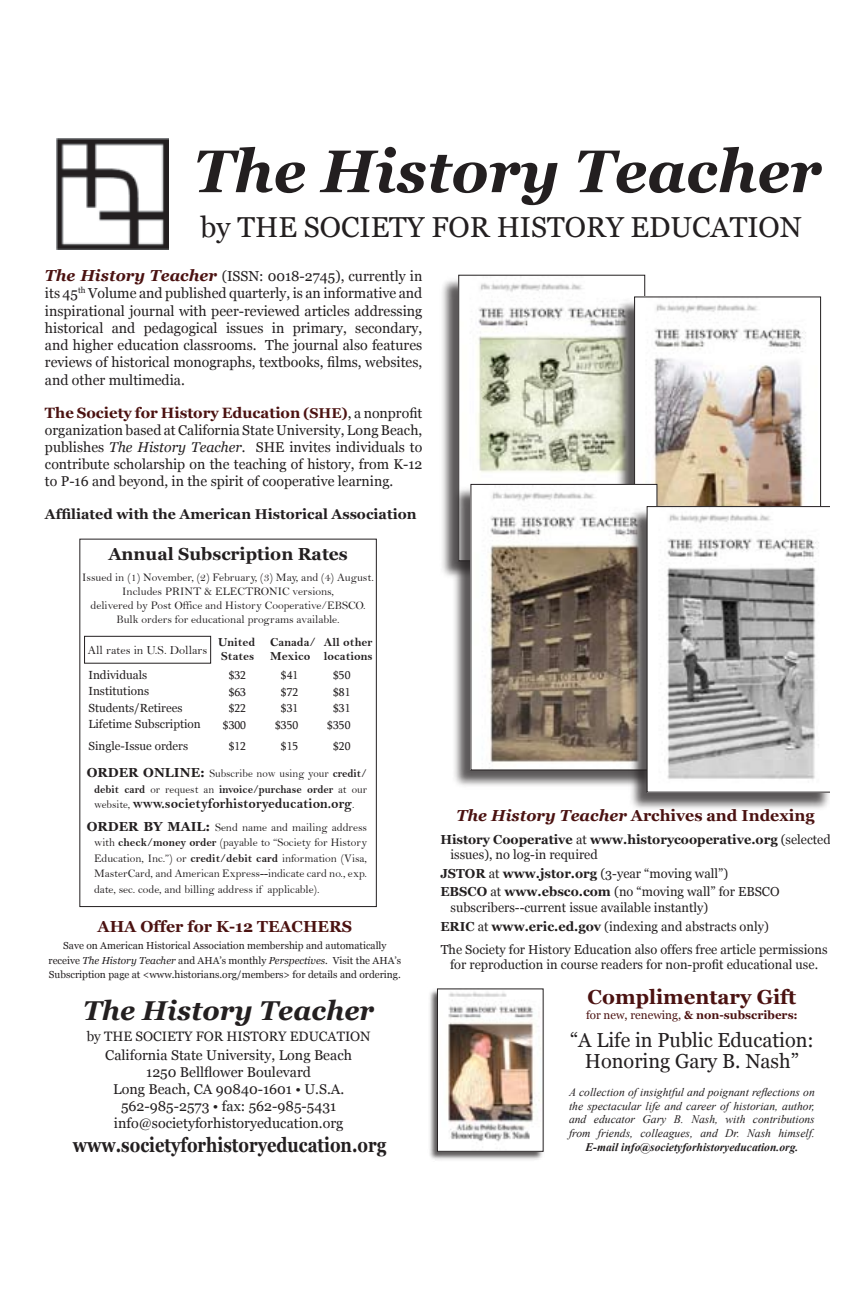
<style>
.page{position:relative;width:864px;height:1296px;background:#fff}
.page>*{position:absolute;margin:0;border:0;box-sizing:border-box;transform-origin:0 0}
.t1{font:italic 700 60px "Georgia";color:#231f20}
.t2{font:28.8px "Georgia";color:#231f20}
.t3{font:italic 700 27.2px "Georgia";color:#231f20}
.t4{font:20.2px/21.8px "Georgia";color:#231f20;text-align:center}
.t5{font:700 20.2px "Georgia";color:#231f20;scale:.82 1}
.t6{font:700 20.2px "Georgia";color:#4b1211}
.t7{font:700 17.4px "Georgia";color:#231f20}
.t8{font:700 16px "Georgia";color:#4b1211}
.t9{font:700 15px "Georgia";color:#4b1211}
.t10{font:14.4px/17.4px "Georgia";color:#231f20;text-align:justify}
.t11{font:14.4px "Bell MT Bold";color:#231f20;scale:.96 1}
.t12{font:14.2px/17px "Georgia";color:#231f20;text-align:justify}
.t13{font:700 14.2px "Georgia";color:#231f20}
.t14{font:13.6px "Georgia";color:#231f20}
.t15{font:13px/18.6px "Georgia";color:#231f20}
.t16{font:700 13px/15.6px "Georgia";color:#231f20}
.t17{font:12.4px/14.8px "Bell MT Bold";color:#231f20}
.t18{font:12.4px "Bell";color:#231f20}
.t19{font:11.8px/16.6px "Georgia";color:#231f20}
.t20{font:11.6px/15.4px "Bell";color:#231f20;text-align:center}
.t21{font:italic 11.6px/14px "Times New Roman";color:#231f20;text-align:justify}
.t22{font:11.6px "Sylfaen";color:#231f20}
.t23{font:italic 700 11.6px "Times New Roman";color:#231f20}
.t24{font:700 11.6px "Georgia";color:#4b1211}
.t25{font:11.4px "Bell MT Bold";color:#231f20;scale:.96 1}
.t26{font:11.4px "Bell";color:#231f20;scale:.96 1}
.t27{font:10.2px/14.4px "Georgia";color:#231f20;text-align:center}
.s1{font-weight:700;font-style:italic;font-size:16px;color:#4b1211}
.s2{font-size:14.2px}
.s3{font-weight:400;font-size:14.2px;color:#231f20}
.s4{font-style:italic}
.s5{font-family:"Georgia";font-weight:700;font-size:13px}
.s6{font-family:"Bell MT Bold"}
.s7{font-family:"Bell"}
.s8{font-family:"Bell";font-size:11.4px}
.s9{font-weight:400}
.s10{font-weight:700}
</style>
<div class="page">
<img style="left:57px;top:139px;width:111px;height:110px">
<div style="left:80px;top:539px;width:297px;height:368px;border:1px solid #231f20"></div>
<div style="left:84px;top:636px;width:127px;height:27px;border:1px solid #231f20"></div>
<div style="left:427px;top:987px;width:118px;height:175px;background:#231f20;opacity:.75"></div>
<img style="left:439px;top:991px;width:102px;height:159px">
<div style="left:437px;top:989px;width:106px;height:163px;border:1px solid #231f20"></div>
<div style="left:440px;top:276px;width:204px;height:305px;background:#231f20;opacity:.75"></div>
<img style="left:461px;top:277px;width:182px;height:209px">
<div style="left:616px;top:298px;width:204px;height:304px;background:#231f20;opacity:.75"></div>
<img style="left:636px;top:299px;width:183px;height:207px">
<div style="left:634px;top:297px;width:187px;height:286px;border:1px solid #231f20"></div>
<div style="left:452px;top:486px;width:204px;height:304px;background:#231f20;opacity:.75"></div>
<img style="left:473px;top:486px;width:182px;height:282px">
<div style="left:628px;top:508px;width:202px;height:304px;background:#231f20;opacity:.75"></div>
<svg style="left:647px;top:506px;width:183px;height:286px"></svg>
<h1 class="t1" style="left:194px;top:137px;width:629px">The History Teacher</h1>
<h2 class="t2" style="left:201px;top:211px;width:603px">by THE SOCIETY FOR HISTORY EDUCATION</h2>
<p class="t10" style="left:45px;top:267px;width:379px"><span class="s1">The History Teacher</span> (ISSN: 0018-2745), currently in its 45<sup>th</sup> Volume and published quarterly, is an informative and inspirational journal with peer-reviewed articles addressing historical and pedagogical issues in primary, secondary, and higher education classrooms. The journal also features reviews of historical monographs, textbooks, films, websites, and other multimedia.</p>
<p class="t9" style="left:45px;top:404px;width:379px">The Society for History Education <span class="s2">(SHE)</span><span class="s3">, a nonprofit</span></p>
<p class="t12" style="left:45px;top:421px;width:379px">organization based at California State University, Long Beach, publishes <span class="s4">The History Teacher.</span> SHE invites individuals to contribute scholarship on the teaching of history, from K-12 to P-16 and beyond, in the spirit of cooperative learning.</p>
<p class="t13" style="left:45px;top:506px;width:373px">Affiliated with the American Historical Association</p>
<h3 class="t7" style="left:108px;top:544px;width:241px">Annual Subscription Rates</h3>
<p class="t20" style="left:82px;top:570px;width:293px;line-height:14px">Issued in (1) November, (2) February, (3) May, and (4) August.<br>Includes PRINT &amp; ELECTRONIC versions,<br>delivered by Post Office and History Cooperative/EBSCO.<br>Bulk orders for educational programs available.</p>
<p class="t18" style="left:88px;top:643px;width:121px">All rates in U.S. Dollars</p>
<p class="t19" style="left:88px;top:666px;width:114px">Individuals<br>Institutions<br>Students/Retirees<br>Lifetime Subscription</p>
<p class="t19" style="left:88px;top:738px;width:101px">Single-Issue orders</p>
<p class="t17" style="left:218px;top:634px;width:156px">United Canada/ All other<br>States</p>
<p class="t17" style="left:270px;top:649px;width:104px">Mexico locations</p>
<p class="t22" style="left:229px;top:668px;width:19px">$32</p>
<p class="t22" style="left:281px;top:668px;width:19px">$41</p>
<p class="t22" style="left:333px;top:668px;width:19px">$50</p>
<p class="t22" style="left:229px;top:684px;width:19px">$63</p>
<p class="t22" style="left:281px;top:684px;width:19px">$72</p>
<p class="t22" style="left:333px;top:684px;width:19px">$81</p>
<p class="t22" style="left:229px;top:701px;width:19px">$22</p>
<p class="t22" style="left:281px;top:701px;width:19px">$31</p>
<p class="t22" style="left:333px;top:701px;width:19px">$31</p>
<p class="t22" style="left:223px;top:717px;width:25px">$300</p>
<p class="t22" style="left:275px;top:717px;width:25px">$350</p>
<p class="t22" style="left:327px;top:717px;width:25px">$350</p>
<p class="t22" style="left:229px;top:738px;width:19px">$12</p>
<p class="t22" style="left:281px;top:738px;width:19px">$15</p>
<p class="t22" style="left:333px;top:738px;width:19px">$20</p>
<p class="t26" style="left:87px;top:767px;width:293px"><span class="s5">ORDER ONLINE:</span> Subscribe now using your <span class="s6">credit/</span></p>
<p class="t25" style="left:94px;top:782px;width:286px">debit card <span class="s7">or request an</span> invoice/purchase order <span class="s7">at our</span></p>
<p class="t11" style="left:94px;top:795px;width:273px"><span class="s8">website,</span> www.societyforhistoryeducation.org<span class="s8">.</span></p>
<p class="t20" style="left:94px;top:819px;width:275px;text-align:justify;text-indent:-7px"><span class="s5">ORDER BY MAIL:</span> Send name and mailing address with <span class="s6">check/money order</span> (payable to “Society for History Education, Inc.”) or <span class="s6">credit/debit card</span> information (Visa, MasterCard, and American Express--indicate card no., exp. date, sec. code, and billing address if applicable).</p>
<h3 class="t8" style="left:98px;top:917px;width:256px">AHA Offer for K-12 TEACHERS</h3>
<p class="t27" style="left:49px;top:938px;width:354px">Save on American Historical Association membership and automatically receive <span class="s4">The History Teacher</span> and AHA’s monthly <span class="s4">Perspectives.</span> Visit the AHA’s<br>Subscription page at &lt;www.historians.org/members&gt; for details and ordering.</p>
<h3 class="t3" style="left:83px;top:995px;width:293px">The History Teacher</h3>
<p class="t14" style="left:87px;top:1029px;width:285px">by THE SOCIETY FOR HISTORY EDUCATION</p>
<p class="t12" style="left:105px;top:1046px;width:248px;text-align:center">California State University, Long Beach 1250 Bellflower Boulevard<br>Long Beach, CA 90840-1601 • U.S.A.<br>562-985-2573 • fax: 562-985-5431 info@societyforhistoryeducation.org</p>
<h3 class="t5" style="left:73px;top:1134px;width:384px">www.societyforhistoryeducation.org</h3>
<h3 class="t8" style="left:457px;top:806px;width:359px"><span class="s4">The History Teacher</span> Archives and Indexing</h3>
<p class="t16" style="left:450px;top:831px;width:382px;text-indent:-10px">History Cooperative <span class="s9">at</span> www.historycooperative.org <span class="s9">(selected issues), no log-in required</span></p>
<p class="t15" style="left:440px;top:864px;width:341px"><span class="s10">JSTOR</span> at <span class="s10">www.jstor.org</span> (3-year “moving wall”)<br><span class="s10">EBSCO</span> at <span class="s10">www.ebsco.com</span> (no “moving wall” for EBSCO</p>
<p class="t15" style="left:440px;top:898px;width:330px;text-indent:10px">subscribers--current issue available instantly)<br><span class="s10">ERIC</span> at <span class="s10">www.eric.ed.gov</span> (indexing and abstracts only)</p>
<p class="t15" style="left:441px;top:941px;width:388px;line-height:15.6px;text-align:center">The Society for History Education also offers free article permissions for reproduction in course readers for non-profit educational use.</p>
<h3 class="t6" style="left:588px;top:985px;width:210px">Complimentary Gift</h3>
<p class="t24" style="left:586px;top:1009px;width:213px"><span class="s9">for new, renewing,</span> &amp; non-subscribers:</p>
<h3 class="t4" style="left:570px;top:1029px;width:245px">“A Life in Public Education:<br>Honoring Gary B. Nash”</h3>
<p class="t21" style="left:569px;top:1084px;width:247px">A collection of insightful and poignant reflections on the spectacular life and career of historian, author, and educator Gary B. Nash, with contributions from friends, colleagues, and Dr. Nash himself.</p>
<p class="t23" style="left:586px;top:1139px;width:214px">E-mail info@societyforhistoryeducation.org.</p>
</div>
